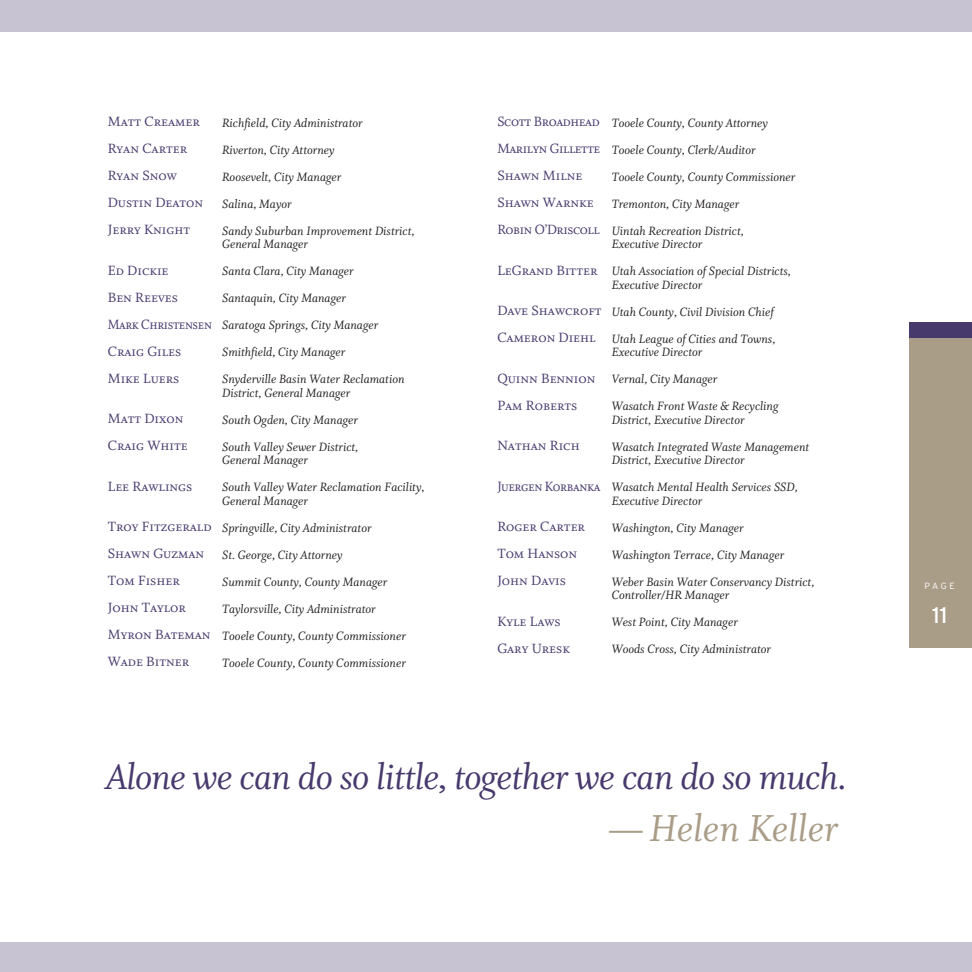
<style>
.page{position:relative;width:972px;height:972px;background:#fff}
.page>*{position:absolute;margin:0;border:0;box-sizing:border-box;transform-origin:0 0}
.t1{font:42px "Whitman Italic Os F";color:#aa9d88}
.t2{font:40.5px "Whitman Italic Os F";letter-spacing:-.02em;color:#48396d}
.t3{font:22.5px "Interstate";color:#fff}
.t4{font:15px/27px "Whitman Small Caps Os F";color:#48396d}
.t5{font:15px/27px "Whitman Small Caps Os F";letter-spacing:-.025em;color:#48396d}
.t6{font:15px "Whitman Small Caps Os F";letter-spacing:-.025em;color:#48396d;scale:.93 1}
.t7{font:13.5px/27px "Whitman Italic Os F";color:#231f20}
.t8{font:300 9px "Interstate";color:#fff}
</style>
<div class="page">
<div style="left:909px;top:322px;width:63px;height:326px;background:#aa9d88"></div>
<div style="left:909px;top:322px;width:63px;height:16px;background:#48396d"></div>
<div style="left:0;top:0;width:972px;height:32px;background:#c8c3d3"></div>
<div style="left:0;top:942px;width:972px;height:30px;background:#c8c3d3"></div>
<p class="t4" style="left:108px;top:109px;width:97px">Matt Creamer<br>Ryan Carter<br>Ryan Snow<br>Dustin Deaton<br>Jerry Knight</p>
<p class="t4" style="left:108px;top:257px;width:106px">Ed Dickie<br>Ben Reeves<br>Mark Christensen<br>Craig Giles<br>Mike Luers</p>
<p class="t4" style="left:108px;top:406px;width:81px">Matt Dixon<br>Craig White</p>
<p class="t4" style="left:108px;top:473px;width:86px">Lee Rawlings</p>
<p class="t4" style="left:108px;top:514px;width:105px">Troy Fitzgerald<br>Shawn Guzman<br>Tom Fisher<br>John Taylor<br>Myron Bateman<br>Wade Bitner</p>
<p class="t7" style="left:222px;top:110px;width:194px">Richfield, City Administrator<br>Riverton, City Attorney<br>Roosevelt, City Manager<br>Salina, Mayor<br>Sandy Suburban Improvement District,</p>
<p class="t7" style="left:222px;top:231px;width:184px">General Manager<br>Santa Clara, City Manager<br>Santaquin, City Manager<br>Saratoga Springs, City Manager<br>Smithfield, City Manager<br>Snyderville Basin Water Reclamation</p>
<p class="t7" style="left:222px;top:380px;width:138px">District, General Manager<br>South Ogden, City Manager<br>South Valley Sewer District,</p>
<p class="t7" style="left:222px;top:447px;width:204px">General Manager<br>South Valley Water Reclamation Facility,</p>
<p class="t7" style="left:222px;top:488px;width:185px">General Manager<br>Springville, City Administrator<br>St. George, City Attorney<br>Summit County, County Manager<br>Taylorsville, City Administrator<br>Tooele County, County Commissioner<br>Tooele County, County Commissioner</p>
<p class="t5" style="left:497px;top:109px;width:105px">Scott Broadhead<br>Marilyn Gillette<br>Shawn Milne<br>Shawn Warnke<br>Robin O’Driscoll</p>
<p class="t4" style="left:497px;top:257px;width:102px">LeGrand Bitter</p>
<p class="t4" style="left:497px;top:298px;width:106px">Dave Shawcroft<br>Cameron Diehl</p>
<p class="t4" style="left:497px;top:365px;width:100px">Quinn Bennion<br>Pam Roberts</p>
<p class="t4" style="left:497px;top:433px;width:84px">Nathan Rich</p>
<p class="t6" style="left:497px;top:478px;width:112px">Juergen Korbanka</p>
<p class="t4" style="left:497px;top:514px;width:89px">Roger Carter<br>Tom Hanson<br>John Davis</p>
<p class="t4" style="left:497px;top:608px;width:74px">Kyle Laws<br>Gary Uresk</p>
<p class="t7" style="left:612px;top:110px;width:185px">Tooele County, County Attorney<br>Tooele County, Clerk/Auditor<br>Tooele County, County Commissioner<br>Tremonton, City Manager<br>Uintah Recreation District,</p>
<p class="t7" style="left:612px;top:231px;width:181px">Executive Director<br>Utah Association of Special Districts,</p>
<p class="t7" style="left:612px;top:272px;width:165px">Executive Director<br>Utah County, Civil Division Chief<br>Utah League of Cities and Towns,</p>
<p class="t7" style="left:612px;top:339px;width:168px">Executive Director<br>Vernal, City Manager<br>Wasatch Front Waste &amp; Recycling</p>
<p class="t7" style="left:612px;top:407px;width:199px">District, Executive Director<br>Wasatch Integrated Waste Management</p>
<p class="t7" style="left:612px;top:447px;width:188px">District, Executive Director<br>Wasatch Mental Health Services SSD,</p>
<p class="t7" style="left:612px;top:488px;width:204px">Executive Director<br>Washington, City Manager<br>Washington Terrace, City Manager<br>Weber Basin Water Conservancy District,</p>
<p class="t7" style="left:612px;top:582px;width:161px">Controller/HR Manager<br>West Point, City Manager<br>Woods Cross, City Administrator</p>
<h2 class="t2" style="left:106px;top:754px;width:743px">Alone we can do so little, together we can do so much.</h2>
<h1 class="t1" style="left:607px;top:805px;width:233px">— Helen Keller</h1>
<p class="t8" style="left:925px;top:581px;width:32px">PAGE</p>
<h3 class="t3" style="left:932px;top:602px;width:17px">11</h3>
</div>
